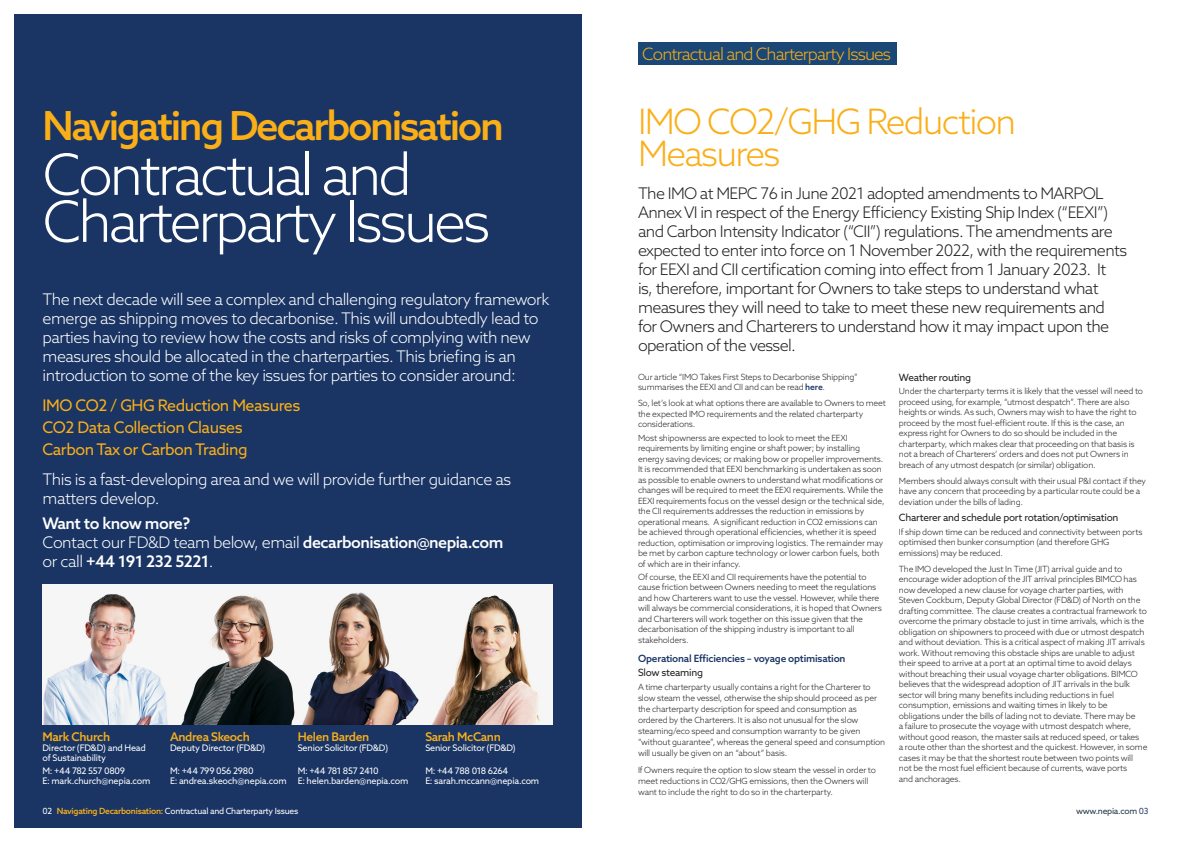
<style>
.page{position:relative;width:1191px;height:842px;background:#fff}
.page>*{position:absolute;margin:0;border:0;box-sizing:border-box;transform-origin:0 0}
.NORTH_-_Title{font:300 57px/47px "Azo Sans";letter-spacing:-.06em;color:#fff}
.NORTH_-_Title-2{font:500 40px "Azo Sans";letter-spacing:-.06em;color:#faaf18}
.NORTH_-_Introduction{font:300 35px/32px "Azo Sans";letter-spacing:-.05em;color:#faaf18}
.NORTH_-_Title-3{font:300 17px "Azo Sans";letter-spacing:-.055em;color:#faaf18}
.NORTH_-_Introduction-2{font:300 16px/19px "Azo Sans";letter-spacing:-.04em;color:#231f20}
.NORTH_-_Introduction-3{font:300 16px/19px "Azo Sans";letter-spacing:-.03em;color:#fff}
.NORTH_-_Introduction-4{font:500 16px/19px "Azo Sans";letter-spacing:-.03em;color:#fff}
.NORTH_-_Introduction-5{font:16px "Azo Sans";letter-spacing:-.03em;color:#faaf18}
.NORTH_-_Introduction-6{font:500 12px "Azo Sans";letter-spacing:-.03em;color:#faaf18}
.NORTH_-_Body_2{font:500 12px "Azo Sans";letter-spacing:-.03em;color:#faaf18}
.NORTH_-_Body_2-2{font:10px "Azo Sans";letter-spacing:-.025em;color:#231f20}
.NORTH_-_Sub_Header{font:500 10px "Azo Sans";letter-spacing:-.02em;color:#1a3564}
.NORTH_-_Body_2-3{font:9px/10px "Azo Sans";letter-spacing:-.02em;color:#fff}
.NORTH_-_Introduction-7{font:9px/10px "Azo Sans";letter-spacing:-.025em;color:#fff}
.NORTH_-_Body_2-4{font:300 8.5px/10.5px "Azo Sans";letter-spacing:-.02em;color:#231f20}
.NORTH_-_Body_1{font:300 8.5px/10.5px "Azo Sans";letter-spacing:-.02em;color:#231f20}
.NORTH_-_Navigation{font:8.5px "Azo Sans";letter-spacing:-.03em;color:#fff}
.NORTH_-_Navigation-2{font:8.5px "Azo Sans";letter-spacing:-.03em;color:#203746}
.s1{font-weight:300}
.s2{font-weight:500;color:#1a3564}
.s3{color:#1a3564}
.s4{font-weight:500;color:#faaf18}
.s5{color:#2c416d}
</style>
<div class="page">
<div style="left:14px;top:14px;width:567px;height:814px;background:#1a3564"></div>
<div style="left:638px;top:43px;width:258px;height:22px;background:#1a4775"></div>
<img style="left:43px;top:585px;width:127px;height:139px">
<img style="left:170px;top:585px;width:128px;height:139px">
<img style="left:298px;top:585px;width:122px;height:139px">
<img style="left:420px;top:585px;width:133px;height:139px">
<p class="NORTH_-_Title-2" style="left:43px;top:100px;width:463px">Navigating Decarbonisation</p>
<p class="NORTH_-_Title" style="left:43px;top:150px;width:449px">Contractual and<br>Charterparty Issues</p>
<p class="NORTH_-_Introduction-3" style="left:43px;top:289px;width:508px">The next decade will see a complex and challenging regulatory framework emerge as shipping moves to decarbonise. This will undoubtedly lead to parties having to review how the costs and risks of complying with new measures should be allocated in the charterparties. This briefing is an introduction to some of the key issues for parties to consider around:</p>
<p class="NORTH_-_Introduction-5" style="left:43px;top:395px;width:259px">IMO CO2 / GHG Reduction Measures</p>
<p class="NORTH_-_Introduction-5" style="left:43px;top:417px;width:202px">CO2 Data Collection Clauses</p>
<p class="NORTH_-_Introduction-5" style="left:43px;top:439px;width:206px">Carbon Tax or Carbon Trading</p>
<p class="NORTH_-_Introduction-3" style="left:43px;top:470px;width:470px">This is a fast-developing area and we will provide further guidance as matters develop.</p>
<p class="NORTH_-_Introduction-4" style="left:43px;top:513px;width:462px">Want to know more?<br><span class="s1">Contact our FD&amp;D team below, email</span> decarbonisation@nepia.com <span class="s1">or call</span> +44 191 232 5221<span class="s1">.</span></p>
<p class="NORTH_-_Introduction-6" style="left:43px;top:729px;width:69px">Mark Church</p>
<p class="NORTH_-_Body_2-3" style="left:43px;top:743px;width:105px">Director (FD&amp;D) and Head of Sustainability</p>
<p class="NORTH_-_Body_2-3" style="left:43px;top:765px;width:109px">M: +44 782 557 0809<br>E: mark.church@nepia.com</p>
<p class="NORTH_-_Body_2" style="left:170px;top:729px;width:81px">Andrea Skeoch</p>
<p class="NORTH_-_Body_2-3" style="left:170px;top:743px;width:97px">Deputy Director (FD&amp;D)</p>
<p class="NORTH_-_Introduction-7" style="left:170px;top:765px;width:118px">M: +44 799 056 2980<br>E: andrea.skeoch@nepia.com</p>
<p class="NORTH_-_Introduction-6" style="left:298px;top:729px;width:73px">Helen Barden</p>
<p class="NORTH_-_Body_2-3" style="left:298px;top:743px;width:92px">Senior Solicitor (FD&amp;D)</p>
<p class="NORTH_-_Body_2-3" style="left:298px;top:765px;width:112px">M: +44 781 857 2410<br>E: helen.barden@nepia.com</p>
<p class="NORTH_-_Introduction-6" style="left:425px;top:729px;width:77px">Sarah McCann</p>
<p class="NORTH_-_Body_2-3" style="left:425px;top:743px;width:92px">Senior Solicitor (FD&amp;D)</p>
<p class="NORTH_-_Body_2-3" style="left:425px;top:765px;width:115px">M: +44 788 018 6264<br>E: sarah.mccann@nepia.com</p>
<p class="NORTH_-_Title-3" style="left:642px;top:42px;width:250px">Contractual and Charterparty Issues</p>
<p class="NORTH_-_Introduction" style="left:638px;top:105px;width:379px">IMO CO2/GHG Reduction<br>Measures</p>
<p class="NORTH_-_Introduction-2" style="left:638px;top:184px;width:491px">The IMO at MEPC 76 in June 2021 adopted amendments to MARPOL Annex VI in respect of the Energy Efficiency Existing Ship Index (“EEXI”) and Carbon Intensity Indicator (“CII”) regulations. The amendments are expected to enter into force on 1 November 2022, with the requirements for EEXI and CII certification coming into effect from 1 January 2023. It<br>is, therefore, important for Owners to take steps to understand what measures they will need to take to meet these new requirements and for Owners and Charterers to understand how it may impact upon the operation of the vessel.</p>
<p class="NORTH_-_Body_2-4" style="left:638px;top:371px;width:221px">Our article “IMO Takes First Steps to Decarbonise Shipping” summarises the EEXI and CII and can be read <span class="s2">here</span><span class="s3">.</span></p>
<p class="NORTH_-_Body_1" style="left:638px;top:398px;width:249px">So, let’s look at what options there are available to Owners to meet the expected IMO requirements and the related charterparty considerations.</p>
<p class="NORTH_-_Body_1" style="left:638px;top:432px;width:248px">Most shipownerss are expected to look to meet the EEXI requirements by limiting engine or shaft power; by installing energy saving devices; or making bow or propeller improvements.<br>It is recommended that EEXI benchmarking is undertaken as soon as possible to enable owners to understand what modifications or changes will be required to meet the EEXI requirements. While the EEXI requirements focus on the vessel design or the technical side, the CII requirements addresses the reduction in emissions by operational means. A significant reduction in CO2 emissions can be achieved through operational efficiencies, whether it is speed reduction, optimisation or improving logistics. The remainder may be met by carbon capture technology or lower carbon fuels, both of which are in their infancy.</p>
<p class="NORTH_-_Body_1" style="left:638px;top:571px;width:245px">Of course, the EEXI and CII requirements have the potential to cause friction between Owners needing to meet the regulations and how Charterers want to use the vessel. However, while there will always be commercial considerations, it is hoped that Owners and Charterers will work together on this issue given that the decarbonisation of the shipping industry is important to all stakeholders.</p>
<p class="NORTH_-_Sub_Header" style="left:638px;top:652px;width:209px">Operational Efficiencies – voyage optimisation</p>
<p class="NORTH_-_Body_2-2" style="left:638px;top:666px;width:66px">Slow steaming</p>
<p class="NORTH_-_Body_2-4" style="left:638px;top:681px;width:249px;line-height:11px">A time charterparty usually contains a right for the Charterer to slow steam the vessel, otherwise the ship should proceed as per the charterparty description for speed and consumption as ordered by the Charterers. It is also not unusual for the slow steaming/eco speed and consumption warranty to be given “without guarantee”, whereas the general speed and consumption will usually be given on an “about” basis.</p>
<p class="NORTH_-_Body_2-4" style="left:638px;top:764px;width:239px;line-height:11px">If Owners require the option to slow steam the vessel in order to meet reductions in CO2/GHG emissions, then the Owners will want to include the right to do so in the charterparty.</p>
<p class="NORTH_-_Body_2-2" style="left:899px;top:371px;width:74px">Weather routing</p>
<p class="NORTH_-_Body_2-4" style="left:899px;top:386px;width:246px">Under the charterparty terms it is likely that the vessel will need to proceed using, for example, “utmost despatch”. There are also heights or winds. As such, Owners may wish to have the right to proceed by the most fuel-efficient route. If this is the case, an express right for Owners to do so should be included in the charterparty, which makes clear that proceeding on that basis is not a breach of Charterers’ orders and does not put Owners in breach of any utmost despatch (or similar) obligation.</p>
<p class="NORTH_-_Body_2-4" style="left:899px;top:475px;width:249px">Members should always consult with their usual P&amp;I contact if they have any concern that proceeding by a particular route could be a deviation under the bills of lading.</p>
<p class="NORTH_-_Body_2-2" style="left:899px;top:511px;width:221px">Charterer and schedule port rotation/optimisation</p>
<p class="NORTH_-_Body_2-4" style="left:899px;top:526px;width:245px">If ship down time can be reduced and connectivity between ports optimised then bunker consumption (and therefore GHG emissions) may be reduced.</p>
<p class="NORTH_-_Body_2-4" style="left:899px;top:563px;width:250px">The IMO developed the Just In Time (JIT) arrival guide and to encourage wider adoption of the JIT arrival principles BIMCO has now developed a new clause for voyage charter parties, with Steven Cockburn, Deputy Global Director (FD&amp;D) of North on the drafting committee. The clause creates a contractual framework to overcome the primary obstacle to just in time arrivals, which is the obligation on shipowners to proceed with due or utmost despatch and without deviation. This is a critical aspect of making JIT arrivals work. Without removing this obstacle ships are unable to adjust their speed to arrive at a port at an optimal time to avoid delays without breaching their usual voyage charter obligations. BIMCO believes that the widespread adoption of JIT arrivals in the bulk sector will bring many benefits including reductions in fuel consumption, emissions and waiting times in likely to be obligations under the bills of lading not to deviate. There may be<br>a failure to prosecute the voyage with utmost despatch where, without good reason, the master sails at reduced speed, or takes<br>a route other than the shortest and the quickest. However, in some cases it may be that the shortest route between two points will not be the most fuel efficient because of currents, wave ports<br>and anchorages.</p>
<p class="NORTH_-_Navigation" style="left:43px;top:806px;width:257px">02 <span class="s4">Navigating Decarbonisation:</span> Contractual and Charterparty Issues</p>
<p class="NORTH_-_Navigation-2" style="left:1076px;top:806px;width:74px">www.nepia.com <span class="s5">03</span></p>
</div>
